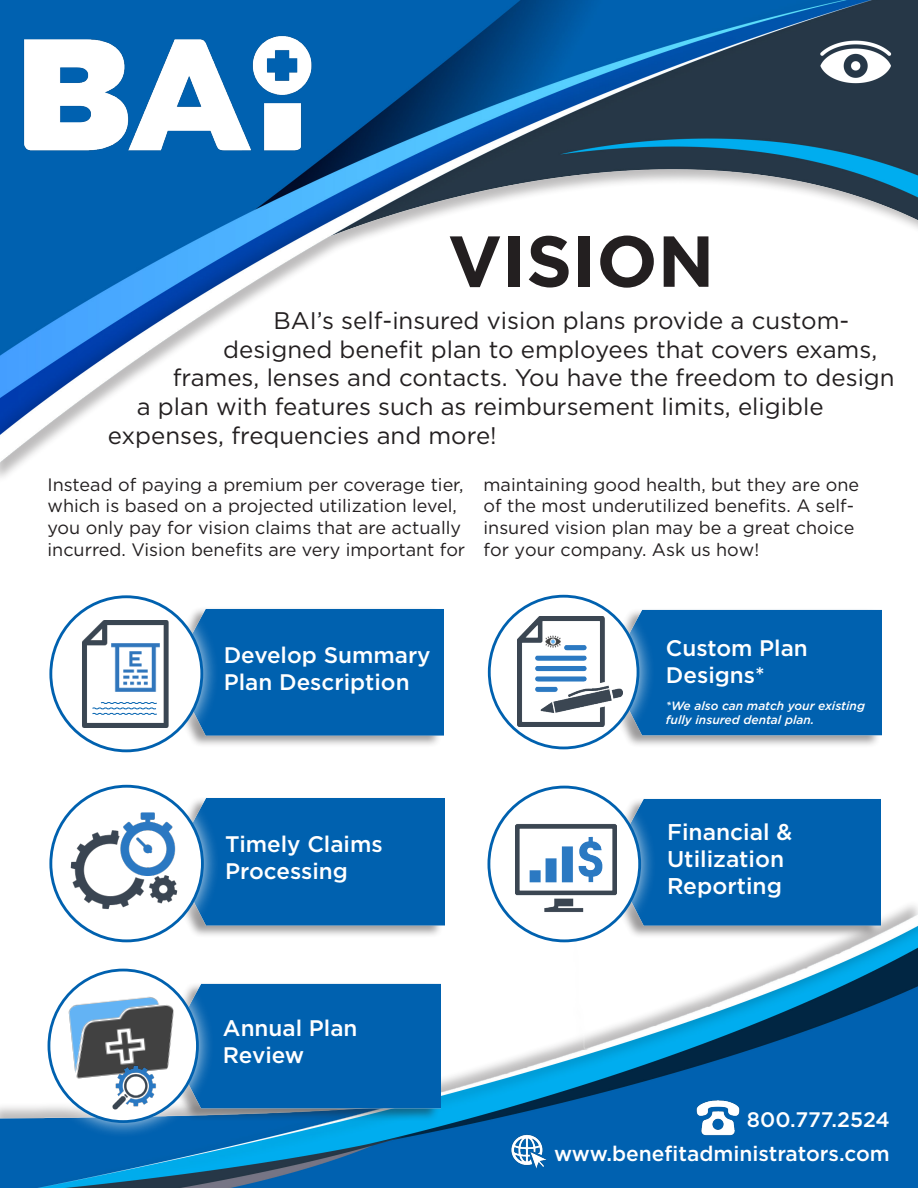
<style>
.page{position:relative;width:918px;height:1188px;background:#fff}
.page>*{position:absolute;margin:0;border:0;box-sizing:border-box;transform-origin:0 0}
.t1{font:700 72px "Gotham";color:#231f20}
.t2{font:24px "Gotham";color:#231f20}
.t3{font:500 22.8px/27.3px "Gotham";color:#fff}
.t4{font:500 22.5px/27px "Gotham";color:#fff}
.t5{font:500 21px "Gotham";color:#fff}
.t6{font:18px/21.6px "Gotham";color:#231f20}
.t7{font:italic 500 12px/14.4px "Gotham";color:#fff}
</style>
<div class="page">
<img style="left:0;top:0;width:918px;height:478px">
<img style="left:0;top:905px;width:918px;height:283px">
<img style="left:12px;top:23px;width:311px;height:146px">
<img style="left:510px;top:1133px;width:37px;height:38px">
<img style="left:697px;top:1099px;width:42px;height:36px">
<img style="left:818px;top:36px;width:77px;height:51px">
<div style="left:595px;top:797px;width:285px;height:141px;background:#231f20;opacity:.45"></div>
<div style="left:657px;top:797px;width:224px;height:134px;background:#0061af"></div>
<div style="left:472px;top:770px;width:185px;height:188px;background:#fff;opacity:.8"></div>
<div style="left:489px;top:787px;width:151px;height:154px;background:#fff;border-radius:50%"></div>
<div style="left:488px;top:786px;width:153px;height:156px;border:3px solid #0061af;border-radius:50%"></div>
<img style="left:515px;top:824px;width:101px;height:95px">
<div style="left:157px;top:796px;width:287px;height:142px;background:#231f20;opacity:.45"></div>
<div style="left:219px;top:796px;width:226px;height:135px;background:#0061af"></div>
<div style="left:34px;top:770px;width:185px;height:187px;background:#fff;opacity:.8"></div>
<div style="left:51px;top:786px;width:151px;height:155px;background:#fff;border-radius:50%"></div>
<div style="left:49px;top:785px;width:155px;height:157px;border:3px solid #0061af;border-radius:50%"></div>
<img style="left:64px;top:801px;width:119px;height:119px">
<div style="left:157px;top:607px;width:285px;height:141px;background:#231f20;opacity:.45"></div>
<div style="left:219px;top:607px;width:224px;height:134px;background:#0061af"></div>
<div style="left:34px;top:580px;width:185px;height:188px;background:#fff;opacity:.8"></div>
<div style="left:51px;top:597px;width:151px;height:154px;background:#fff;border-radius:50%"></div>
<div style="left:49px;top:595px;width:154px;height:157px;border:3px solid #0061af;border-radius:50%"></div>
<img style="left:82px;top:621px;width:87px;height:107px">
<img style="left:105px;top:638px;width:61px;height:60px">
<svg style="left:92px;top:702px;width:65px;height:13px"></svg>
<div style="left:153px;top:982px;width:287px;height:139px;background:#231f20;opacity:.45"></div>
<img style="left:214px;top:977px;width:227px;height:137px">
<div style="left:32px;top:953px;width:182px;height:185px;background:#fff;opacity:.8"></div>
<div style="left:49px;top:970px;width:148px;height:152px;background:#fff;border-radius:50%"></div>
<div style="left:48px;top:969px;width:151px;height:154px;border:3px solid #0061af;border-radius:50%"></div>
<img style="left:64px;top:991px;width:120px;height:98px">
<img style="left:109px;top:1063px;width:48px;height:50px">
<div style="left:593px;top:608px;width:288px;height:140px;background:#231f20;opacity:.45"></div>
<div style="left:655px;top:608px;width:227px;height:133px;background:#0061af"></div>
<div style="left:472px;top:579px;width:183px;height:186px;background:#fff;opacity:.8"></div>
<div style="left:489px;top:596px;width:149px;height:152px;background:#fff;border-radius:50%"></div>
<div style="left:488px;top:595px;width:151px;height:154px;border:3px solid #0061af;border-radius:50%"></div>
<img style="left:517px;top:617px;width:105px;height:109px">
<img style="left:544px;top:632px;width:18px;height:20px">
<p class="t1" style="left:448px;top:214px;width:268px">VISION</p>
<p class="t2" style="left:274px;top:305px;width:577px">BAI’s self-insured vision plans provide a custom-</p>
<p class="t2" style="left:223px;top:334px;width:656px">designed benefit plan to employees that covers exams,</p>
<p class="t2" style="left:173px;top:363px;width:723px">frames, lenses and contacts. You have the freedom to design</p>
<p class="t2" style="left:137px;top:391px;width:688px">a plan with features such as reimbursement limits, eligible</p>
<p class="t2" style="left:108px;top:420px;width:390px">expenses, frequencies and more!</p>
<p class="t6" style="left:48px;top:473px;width:419px">Instead of paying a premium per coverage tier, which is based on a projected utilization level, you only pay for vision claims that are actually incurred. Vision benefits are very important for</p>
<p class="t6" style="left:484px;top:473px;width:377px">maintaining good health, but they are one of the most underutilized benefits. A self&shy;insured vision plan may be a great choice for your company. Ask us how!</p>
<p class="t4" style="left:224px;top:641px;width:208px">Develop Summary<br>Plan Description</p>
<p class="t4" style="left:225px;top:831px;width:159px">Timely Claims<br>Processing</p>
<p class="t4" style="left:223px;top:1014px;width:136px">Annual Plan<br>Review</p>
<p class="t4" style="left:666px;top:634px;width:144px">Custom Plan<br>Designs*</p>
<p class="t7" style="left:666px;top:698px;width:201px">*We also can match your existing fully insured dental plan.</p>
<p class="t3" style="left:667px;top:818px;width:127px">Financial &amp;<br>Utilization<br>Reporting</p>
<p class="t5" style="left:747px;top:1106px;width:144px">800.777.2524</p>
<p class="t5" style="left:554px;top:1140px;width:337px">www.benefitadministrators.com</p>
</div>
